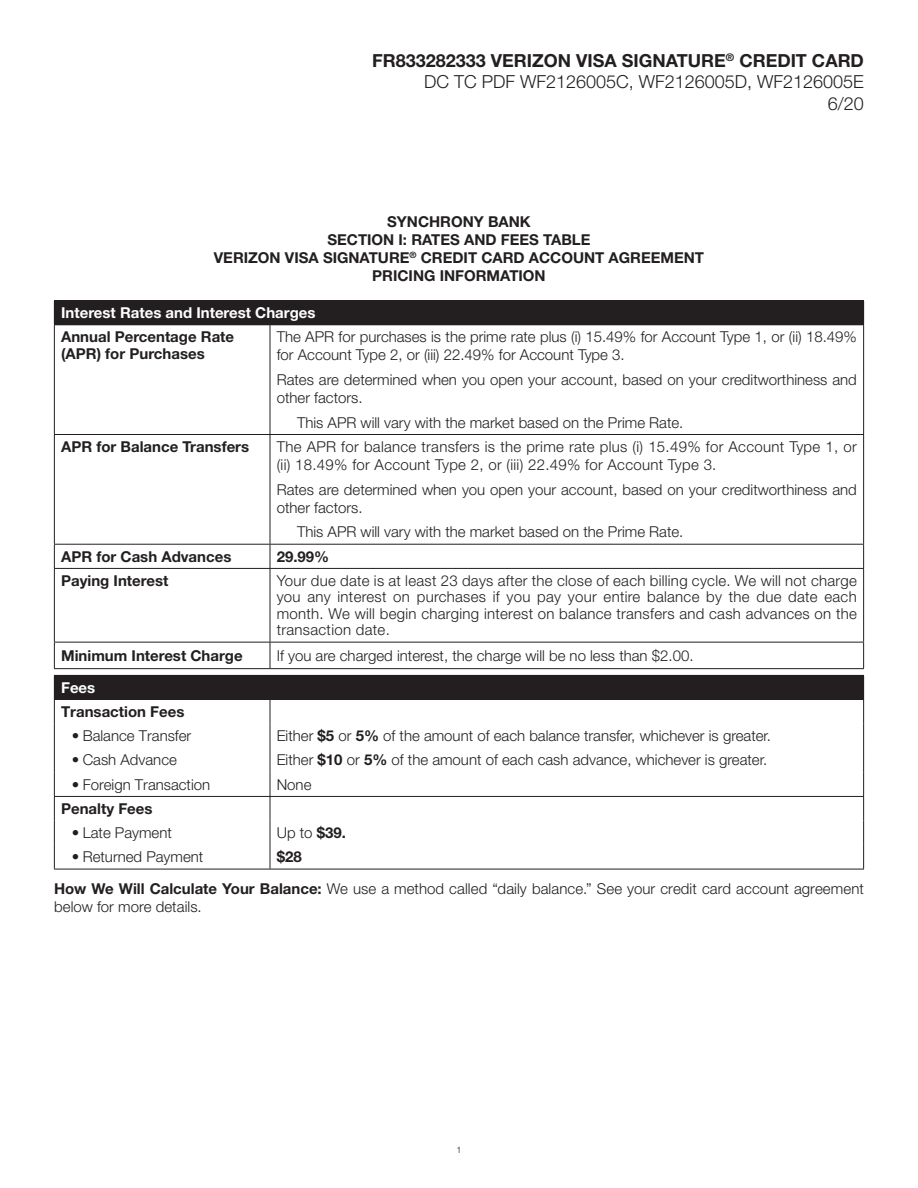
<style>
.page{position:relative;width:918px;height:1188px;background:#fff}
.page>*{position:absolute;margin:0;border:0;box-sizing:border-box;transform-origin:0 0}
.t1{font:300 18px/21.6px "Helvetica Neue LT Std";color:#231f20;text-align:right}
.t2{font:300 15px/18px "Helvetica Neue LT Std";color:#231f20}
.t3{font:700 15px/18px "Helvetica Neue LT Std";color:#231f20;text-align:center}
.t4{font:300 15px/18px "Helvetica Neue LT Std";letter-spacing:.02em;color:#231f20}
.t5{font:700 15px "Helvetica Neue LT Std";color:#fff}
.t6{font:300 9px "Helvetica Neue LT Std";color:#231f20}
.s1{font-weight:700}
</style>
<div class="page">
<div style="left:54px;top:301px;width:810px;height:24px;background:#231f20"></div>
<hr style="left:54px;top:300px;width:216px;height:1px;background:#231f20">
<hr style="left:270px;top:300px;width:594px;height:1px;background:#231f20">
<hr style="left:54px;top:325px;width:1px;height:109px;background:#231f20">
<hr style="left:270px;top:325px;width:1px;height:109px;background:#231f20">
<hr style="left:863px;top:325px;width:1px;height:109px;background:#231f20">
<hr style="left:54px;top:434px;width:216px;height:1px;background:#231f20">
<hr style="left:54px;top:435px;width:1px;height:109px;background:#231f20">
<hr style="left:270px;top:434px;width:594px;height:1px;background:#231f20">
<hr style="left:270px;top:435px;width:1px;height:109px;background:#231f20">
<hr style="left:863px;top:435px;width:1px;height:109px;background:#231f20">
<hr style="left:54px;top:544px;width:216px;height:1px;background:#231f20">
<svg style="left:54px;top:545px;width:1px;height:23px"></svg>
<hr style="left:270px;top:544px;width:594px;height:1px;background:#231f20">
<svg style="left:270px;top:545px;width:1px;height:23px"></svg>
<svg style="left:863px;top:545px;width:1px;height:23px"></svg>
<hr style="left:54px;top:568px;width:216px;height:1px;background:#231f20">
<hr style="left:54px;top:569px;width:1px;height:73px;background:#231f20">
<hr style="left:270px;top:568px;width:594px;height:1px;background:#231f20">
<hr style="left:270px;top:569px;width:1px;height:73px;background:#231f20">
<hr style="left:863px;top:569px;width:1px;height:73px;background:#231f20">
<hr style="left:54px;top:642px;width:216px;height:1px;background:#231f20">
<svg style="left:54px;top:643px;width:1px;height:25px"></svg>
<hr style="left:270px;top:642px;width:594px;height:1px;background:#231f20">
<svg style="left:270px;top:643px;width:1px;height:25px"></svg>
<svg style="left:863px;top:643px;width:1px;height:25px"></svg>
<hr style="left:54px;top:668px;width:216px;height:1px;background:#231f20">
<hr style="left:270px;top:668px;width:594px;height:1px;background:#231f20">
<div style="left:54px;top:675px;width:810px;height:25px;background:#231f20"></div>
<svg style="left:54px;top:700px;width:1px;height:169px"></svg>
<svg style="left:863px;top:700px;width:1px;height:169px"></svg>
<hr style="left:270px;top:796px;width:594px;height:1px;background:#231f20">
<hr style="left:270px;top:869px;width:594px;height:1px;background:#231f20">
<svg style="left:270px;top:700px;width:1px;height:169px"></svg>
<hr style="left:54px;top:796px;width:216px;height:1px;background:#231f20">
<hr style="left:54px;top:869px;width:216px;height:1px;background:#231f20">
<p class="t1" style="left:372px;top:49px;width:493px"><span class="s1">FR833282333 VERIZON VISA SIGNATURE</span><sup>®</sup> <span class="s1">CREDIT CARD<br></span>DC TC PDF WF2126005C, WF2126005D, WF2126005E<br>6/20</p>
<p class="t3" style="left:214px;top:212px;width:492px">SYNCHRONY BANK<br>SECTION I: RATES AND FEES TABLE<br>VERIZON VISA SIGNATURE<sup>®</sup> CREDIT CARD ACCOUNT AGREEMENT<br>PRICING INFORMATION</p>
<p class="t5" style="left:61px;top:303px;width:256px">Interest Rates and Interest Charges</p>
<p class="t3" style="left:61px;top:328px;width:175px;line-height:16.5px;text-align:left">Annual Percentage Rate (APR) for Purchases</p>
<p class="t2" style="left:277px;top:328px;width:582px">The APR for purchases is the prime rate plus (i) 15.49% for Account Type 1, or (ii) 18.49% for Account Type 2, or (iii) 22.49% for Account Type 3.</p>
<p class="t2" style="left:277px;top:370px;width:582px">Rates are determined when you open your account, based on your creditworthiness and other factors.</p>
<p class="t2" style="left:297px;top:413px;width:388px">This APR will vary with the market based on the Prime Rate.</p>
<p class="t3" style="left:61px;top:437px;width:190px">APR for Balance Transfers</p>
<p class="t4" style="left:277px;top:437px;width:582px">The APR for balance transfers is the prime rate plus (i) 15.49% for Account Type 1, or (ii) 18.49% for Account Type 2, or (iii) 22.49% for Account Type 3.</p>
<p class="t2" style="left:277px;top:480px;width:582px">Rates are determined when you open your account, based on your creditworthiness and other factors.</p>
<p class="t2" style="left:297px;top:523px;width:388px">This APR will vary with the market based on the Prime Rate.</p>
<p class="t3" style="left:61px;top:547px;width:172px">APR for Cash Advances</p>
<p class="t3" style="left:277px;top:547px;width:54px">29.99%</p>
<p class="t3" style="left:61px;top:571px;width:109px">Paying Interest</p>
<p class="t2" style="left:277px;top:572px;width:582px;line-height:16.5px;text-align:justify">Your due date is at least 23 days after the close of each billing cycle. We will not charge you any interest on purchases if you pay your entire balance by the due date each month. We will begin charging interest on balance transfers and cash advances on the transaction date.</p>
<p class="t3" style="left:61px;top:646px;width:183px">Minimum Interest Charge</p>
<p class="t2" style="left:277px;top:646px;width:418px">If you are charged interest, the charge will be no less than $2.00.</p>
<p class="t5" style="left:61px;top:678px;width:36px">Fees</p>
<p class="t3" style="left:61px;top:702px;width:125px">Transaction Fees</p>
<p class="t2" style="left:72px;top:727px;width:121px">• Balance Transfer</p>
<p class="t2" style="left:277px;top:727px;width:496px">Either <span class="s1">$5</span> or <span class="s1">5%</span> of the amount of each balance transfer, whichever is greater.</p>
<p class="t2" style="left:72px;top:751px;width:106px">• Cash Advance</p>
<p class="t2" style="left:277px;top:751px;width:492px">Either <span class="s1">$10</span> or <span class="s1">5%</span> of the amount of each cash advance, whichever is greater.</p>
<p class="t2" style="left:72px;top:775px;width:140px">• Foreign Transaction</p>
<p class="t2" style="left:277px;top:775px;width:36px">None</p>
<p class="t3" style="left:61px;top:799px;width:93px">Penalty Fees</p>
<p class="t2" style="left:72px;top:823px;width:101px">• Late Payment</p>
<p class="t2" style="left:277px;top:823px;width:71px">Up to <span class="s1">$39.</span></p>
<p class="t2" style="left:72px;top:848px;width:133px">• Returned Payment</p>
<p class="t2" style="left:54px;top:841px;width:811px;line-height:31.5px;text-indent:223px"><span class="s1">$28<br>How We Will Calculate Your Balance:</span> We use a method called “daily balance.” See your credit card account agreement</p>
<p class="t2" style="left:54px;top:897px;width:149px">below for more details.</p>
<p class="t6" style="left:456px;top:1145px;width:7px">1</p>
</div>
